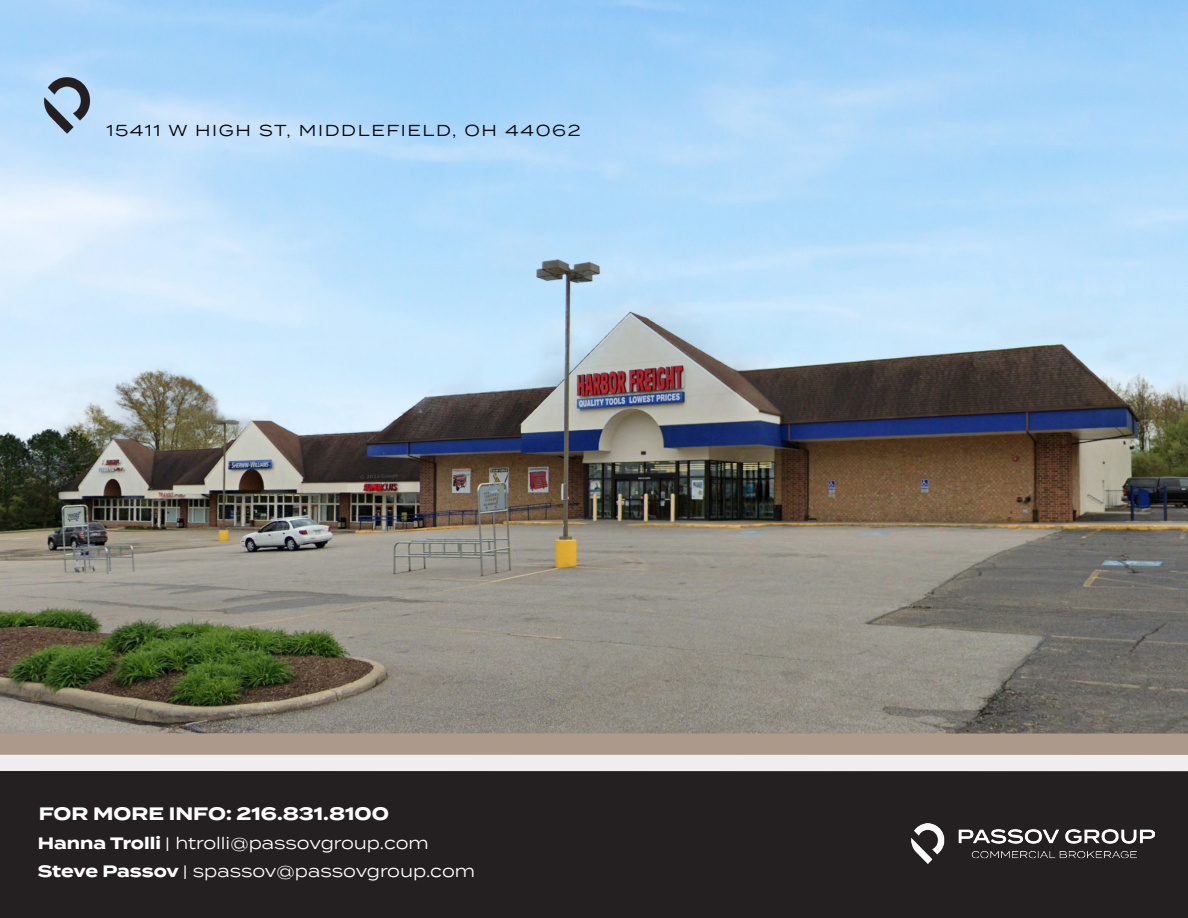
<style>
.page{position:relative;width:1188px;height:918px;background:#fff}
.page>*{position:absolute;margin:0;border:0;box-sizing:border-box;transform-origin:0 0}
.t1{font:700 18px "Termina";color:#fff}
.t2{font:16.5px/28.3px "Termina";color:#fff}
.t3{font:15.9px "Termina";letter-spacing:.1em;color:#000}
.s1{font-weight:700}
</style>
<div class="page">
<img style="left:0;top:0;width:1188px;height:733px">
<img style="left:38px;top:78px;width:59px;height:56px">
<div style="left:0;top:733px;width:1188px;height:185px;background:#ad998a"></div>
<div style="left:0;top:755px;width:1188px;height:163px;background:#f0edf0"></div>
<div style="left:0;top:771px;width:1188px;height:147px;background:#241f21"></div>
<img style="left:911px;top:823px;width:243px;height:40px">
<p class="t3" style="left:106px;top:119px;width:476px">15411 W HIGH ST, MIDDLEFIELD, OH 44062</p>
<p class="t1" style="left:39px;top:800px;width:352px">FOR MORE INFO: 216.831.8100</p>
<p class="t2" style="left:38px;top:828px;width:439px"><span class="s1">Hanna Trolli</span> | htrolli@passovgroup.com<br><span class="s1">Steve Passov</span> | spassov@passovgroup.com</p>
</div>
